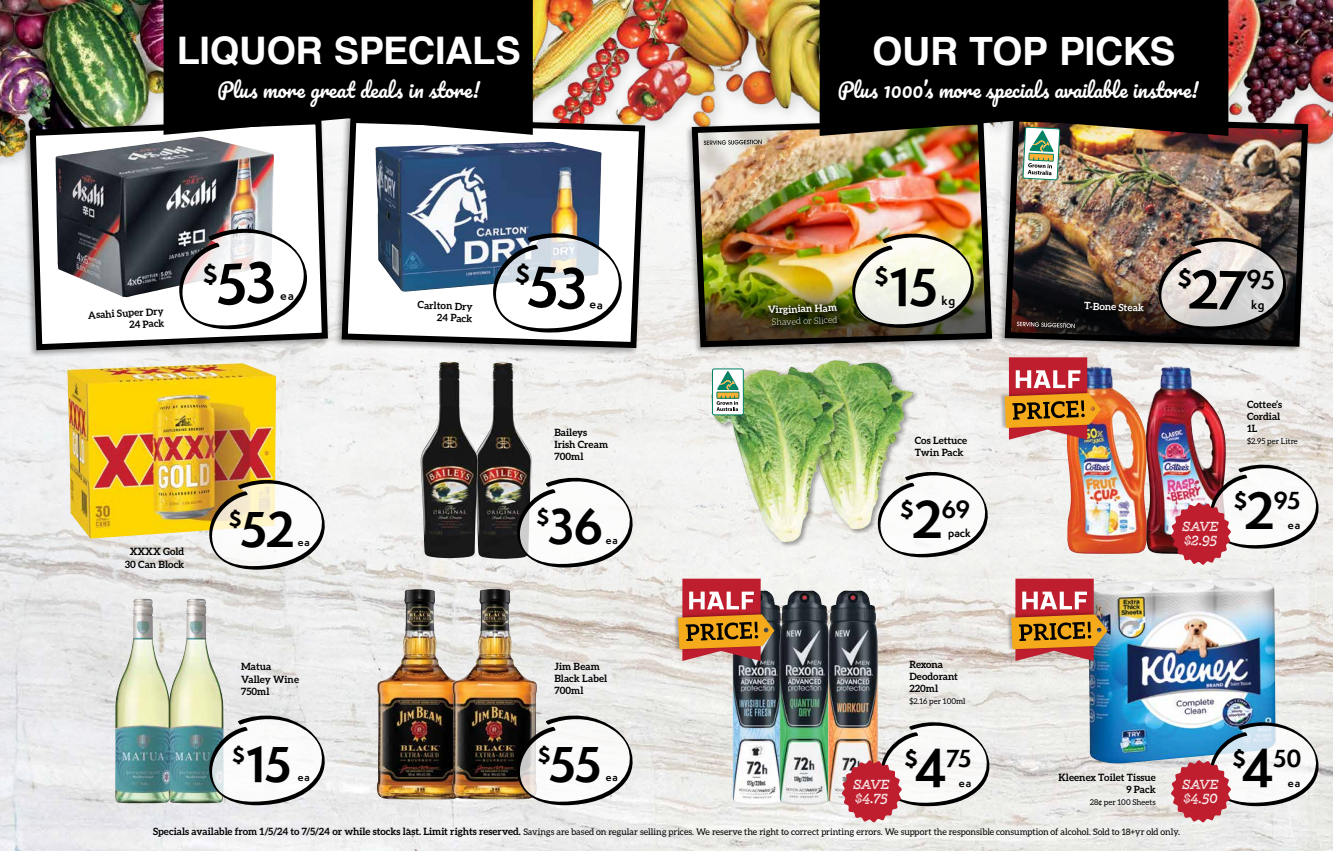
<style>
.page{position:relative;width:1333px;height:851px;background:#fff}
.page>*{position:absolute;margin:0;border:0;box-sizing:border-box;transform-origin:0 0}
.t1{font:700 49.8px "Semplicita Pro";color:#000}
.t2{font:700 46.8px "Semplicita Pro";letter-spacing:-.03em;color:#000}
.t3{font:700 39px "Helvetica";letter-spacing:-.01em;color:#fff}
.t4{font:700 38px "Helvetica";letter-spacing:-.01em;color:#fff}
.t5{font:700 24.3px "Semplicita Pro";color:#000}
.t6{font:700 23.3px "Semplicita Pro";color:#000}
.t7{font:700 22.9px "Semplicita Pro";color:#000}
.t8{font:20px "Pacifico";color:#fff}
.t9{font:700 11.7px "Gist X Reg";letter-spacing:.015em;color:#fff}
.t10{font:700 11.4px "Semplicita Pro";color:#000}
.t11{font:700 10.3px "Semplicita Pro";color:#000}
.t12{font:700 10.1px "Semplicita Pro";color:#000}
.t13{font:700 10px/12px "Aleo";color:#000}
.t14{font:700 10px "Aleo";color:#fff}
.t15{font:700 9.7px "Semplicita Pro";letter-spacing:.105em;color:#000}
.t16{font:9px "Aleo";color:#000}
.t17{font:300 9px "Aleo";color:#fff}
.t18{font:8px "Aleo";color:#000}
.s1{font-size:50.9px}
.s2{font-size:49.5px}
.s3{font-size:48.8px}
.s4{font-weight:700;font-size:10px}
</style>
<div class="page">
<img style="left:0;top:215px;width:1332px;height:635px">
<img style="left:0;top:0;width:1332px;height:215px">
<div style="left:22px;top:116px;width:308px;height:242px;background:#000;opacity:.35"></div>
<svg style="left:27px;top:115px;width:304px;height:238px"></svg>
<div style="left:333px;top:114px;width:314px;height:242px;background:#000;opacity:.35"></div>
<svg style="left:338px;top:114px;width:310px;height:237px"></svg>
<div style="left:684px;top:116px;width:310px;height:239px;background:#000;opacity:.35"></div>
<img style="left:688px;top:115px;width:307px;height:235px">
<div style="left:996px;top:113px;width:314px;height:242px;background:#000;opacity:.35"></div>
<img style="left:1001px;top:112px;width:310px;height:238px">
<div style="left:819px;top:0;width:409px;height:136px;background:#000"></div>
<div style="left:781px;top:358px;width:139px;height:177px;background:#000;opacity:.35"></div>
<img style="left:782px;top:362px;width:118px;height:167px">
<div style="left:709px;top:369px;width:141px;height:179px;background:#000;opacity:.35"></div>
<img style="left:710px;top:372px;width:121px;height:170px">
<img style="left:1066px;top:366px;width:79px;height:187px">
<img style="left:1145px;top:366px;width:81px;height:187px">
<div style="left:999px;top:389px;width:101px;height:40px;background:#000;opacity:.27"></div>
<img style="left:1004px;top:357px;width:96px;height:82px">
<img style="left:1107px;top:578px;width:127px;height:7px">
<img style="left:732px;top:590px;width:47px;height:215px">
<img style="left:779px;top:590px;width:48px;height:215px">
<img style="left:827px;top:590px;width:51px;height:215px">
<div style="left:1006px;top:610px;width:101px;height:40px;background:#000;opacity:.27"></div>
<img style="left:1011px;top:578px;width:96px;height:83px">
<div style="left:673px;top:610px;width:101px;height:40px;background:#000;opacity:.27"></div>
<svg style="left:678px;top:578px;width:96px;height:83px;background:#bb6a48"></svg>
<img style="left:56px;top:137px;width:218px;height:160px">
<img style="left:423px;top:142px;width:128px;height:3px">
<img style="left:67px;top:363px;width:209px;height:175px">
<img style="left:474px;top:362px;width:58px;height:197px">
<img style="left:420px;top:362px;width:58px;height:196px">
<img style="left:170px;top:598px;width:54px;height:205px">
<img style="left:115px;top:598px;width:55px;height:205px">
<img style="left:377px;top:589px;width:71px;height:210px">
<img style="left:452px;top:589px;width:71px;height:210px">
<div style="left:163px;top:0;width:370px;height:135px;background:#000"></div>
<svg style="left:512px;top:474px;width:126px;height:93px"></svg>
<svg style="left:512px;top:711px;width:126px;height:94px"></svg>
<svg style="left:204px;top:711px;width:126px;height:94px"></svg>
<svg style="left:204px;top:476px;width:126px;height:93px"></svg>
<svg style="left:1022px;top:127px;width:37px;height:53px"></svg>
<svg style="left:712px;top:368px;width:31px;height:47px"></svg>
<svg style="left:703px;top:140px;width:58px;height:5px"></svg>
<img style="left:699px;top:224px;width:288px;height:119px">
<svg style="left:1170px;top:718px;width:153px;height:104px"></svg>
<svg style="left:841px;top:718px;width:153px;height:104px"></svg>
<img style="left:1170px;top:461px;width:153px;height:103px">
<svg style="left:872px;top:468px;width:121px;height:90px"></svg>
<img style="left:1009px;top:224px;width:290px;height:120px">
<svg style="left:174px;top:225px;width:139px;height:105px"></svg>
<svg style="left:489px;top:229px;width:139px;height:104px"></svg>
<h3 class="t4" style="left:177px;top:20px;width:345px">LIQUOR SPECIALS</h3>
<h3 class="t8" style="left:217px;top:80px;width:264px">Plus more great deals in store!</h3>
<h3 class="t3" style="left:872px;top:20px;width:305px">OUR TOP PICKS</h3>
<h3 class="t8" style="left:838px;top:79px;width:362px">Plus 1000’s more specials available instore!</h3>
<p class="t13" style="left:88px;top:309px;width:77px;text-align:right;rotate:-3deg">Asahi Super Dry<br>24 Pack</p>
<p class="t13" style="left:418px;top:298px;width:56px;text-align:right;rotate:2deg">Carlton Dry<br>24 Pack</p>
<p class="t14" style="left:767px;top:304px;width:71px;rotate:-2deg">Virginian Ham</p>
<p class="t17" style="left:771px;top:317px;width:67px;rotate:-2deg">Shaved or Sliced</p>
<h1 class="t1" style="left:874px;top:250px;width:65px"><sup>$</sup>15</h1>
<p class="t10" style="left:941px;top:292px;width:15px">kg</p>
<p class="t14" style="left:1084px;top:300px;width:61px;rotate:2deg">T-Bone Steak</p>
<h3 class="t5" style="left:1177px;top:260px;width:99px;rotate:1deg">$<span class="s1">27</span>95</h3>
<p class="t13" style="left:554px;top:426px;width:55px">Baileys<br>Irish Cream<br>700ml</p>
<p class="t13" style="left:914px;top:434px;width:54px">Cos Lettuce<br>Twin Pack</p>
<p class="t13" style="left:1246px;top:398px;width:36px">Cottee’s<br>Cordial<br>1L</p>
<p class="t18" style="left:1246px;top:436px;width:52px">$2.95 per Litre</p>
<p class="t13" style="left:125px;top:545px;width:61px;text-align:center">XXXX Gold<br>30 Can Block</p>
<h2 class="t2" style="left:229px;top:494px;width:68px"><sup>$</sup>52</h2>
<p class="t15" style="left:298px;top:535px;width:13px">ea</p>
<h2 class="t2" style="left:536px;top:491px;width:68px"><sup>$</sup>36</h2>
<p class="t15" style="left:605px;top:532px;width:13px">ea</p>
<h3 class="t6" style="left:899px;top:491px;width:72px">$<span class="s2">2</span>69</h3>
<p class="t11" style="left:948px;top:525px;width:24px">pack</p>
<h3 class="t7" style="left:1233px;top:483px;width:68px">$<span class="s3">2</span>95</h3>
<p class="t9" style="left:1182px;top:518px;width:37px">SAVE</p>
<p class="t12" style="left:1287px;top:518px;width:14px">ea</p>
<p class="t9" style="left:1183px;top:532px;width:35px">$2.95</p>
<p class="t13" style="left:241px;top:660px;width:59px">Matua<br>Valley Wine<br>750ml</p>
<p class="t13" style="left:554px;top:660px;width:54px">Jim Beam<br>Black Label<br>700ml</p>
<p class="t13" style="left:909px;top:657px;width:50px">Rexona<br>Deodorant<br>220ml</p>
<p class="t18" style="left:909px;top:696px;width:58px">$2.16 per 100ml</p>
<h2 class="t2" style="left:232px;top:729px;width:61px"><sup>$</sup>15</h2>
<p class="t15" style="left:298px;top:770px;width:13px">ea</p>
<h2 class="t2" style="left:537px;top:729px;width:66px"><sup>$</sup>55</h2>
<p class="t15" style="left:605px;top:770px;width:13px">ea</p>
<h3 class="t7" style="left:904px;top:740px;width:69px">$<span class="s3">4</span>75</h3>
<p class="t9" style="left:853px;top:775px;width:37px">SAVE</p>
<p class="t12" style="left:958px;top:775px;width:14px">ea</p>
<p class="t9" style="left:855px;top:790px;width:34px">$4.75</p>
<p class="t13" style="left:1058px;top:771px;width:99px;text-align:right">Kleenex Toilet Tissue<br>9 Pack</p>
<p class="t18" style="left:1089px;top:797px;width:67px">28¢ per 100 Sheets</p>
<h3 class="t7" style="left:1232px;top:740px;width:71px">$<span class="s3">4</span>50</h3>
<p class="t9" style="left:1182px;top:775px;width:37px">SAVE</p>
<p class="t12" style="left:1287px;top:775px;width:14px">ea</p>
<p class="t9" style="left:1183px;top:790px;width:36px">$4.50</p>
<p class="t16" style="left:153px;top:826px;width:1028px"><span class="s4">Specials available from 1/5/24 to 7/5/24 or while stocks last. Limit rights reserved.</span> Savings are based on regular selling prices. We reserve the right to correct printing errors. We support the responsible consumption of alcohol. Sold to 18+yr old only.</p>
</div>
